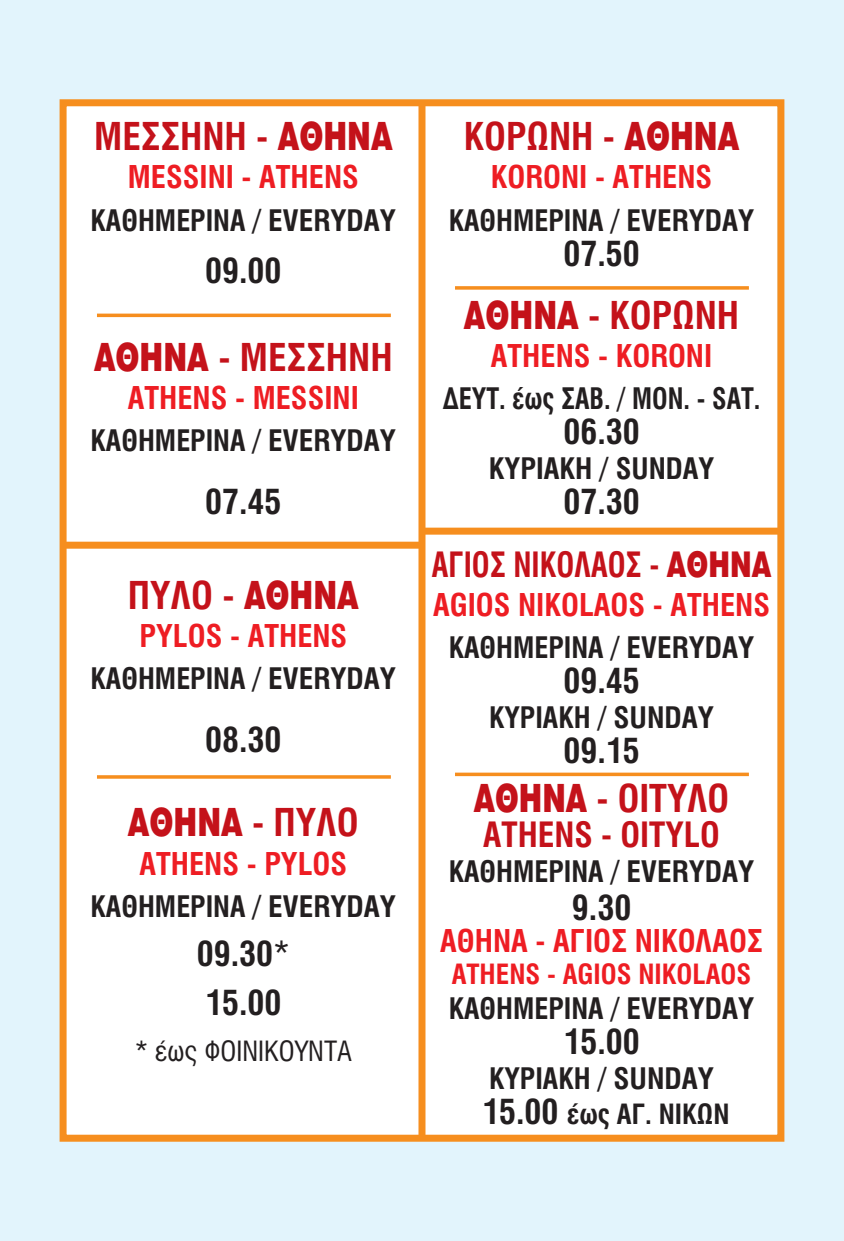
<style>
.page{position:relative;width:844px;height:1241px;background:#fff}
.page>*{position:absolute;margin:0;border:0;box-sizing:border-box;transform-origin:0 0}
.t1{font:38.5px "UB Helvetica Cond Bold";color:#c4121a}
.t2{font:900 38.5px "UB Helvetica";color:#c4121a;scale:.75 1}
.t3{font:35px/49px "UB Helvetica Cond Bold";color:#231f20}
.t4{font:35px/63px "UB Helvetica Cond Bold";color:#c4121a;text-align:center;scale:.9 1}
.t5{font:35px "UB Helvetica Cond Bold";color:#c4121a}
.t6{font:31.5px "UB Helvetica Cond Bold";color:#ee1d23}
.t7{font:29.75px "UB Helvetica Cond Bold";color:#231f20}
.t8{font:29.75px "UB Helvetica Cond Bold";color:#231f20;scale:.92 1}
.t9{font:28px "UB Helvetica Cond Bold";color:#ee1d23}
.t10{font:28px "UB Helvetica Cond Bold";color:#231f20}
.t11{font:28px "UB Helvetica Cond";color:#231f20}
.s1{font-family:"UB Helvetica";font-weight:900}
.s2{font-family:"UB Helvetica Cond Bold";font-weight:400}
.s3{font-family:"UB Helvetica Cond"}
.s4{color:#231f20}
.s5{font-size:35px}
</style>
<div class="page">
<div style="left:0;top:0;width:843px;height:1240px;background:#e2f4fc"></div>
<div style="left:67px;top:106px;width:710px;height:1028px;background:#fff"></div>
<div style="left:60px;top:99px;width:724px;height:1042px;border:7px solid #f68e1e"></div>
<div style="left:418px;top:103px;width:7px;height:1035px;background:#f68e1e"></div>
<svg style="left:97px;top:313px;width:294px;height:4px"></svg>
<hr style="left:97px;top:775px;width:294px;height:3px;background:#f68e1e">
<hr style="left:455px;top:286px;width:293px;height:3px;background:#f68e1e">
<svg style="left:455px;top:772px;width:293px;height:4px"></svg>
<div style="left:422px;top:527px;width:361px;height:7px;background:#f68e1e"></div>
<div style="left:61px;top:541px;width:361px;height:7px;background:#f68e1e"></div>
<p class="t1" style="left:94px;top:114px;width:300px">ME™™HNH - <span class="s1">A£HNA</span></p>
<p class="t6" style="left:128px;top:159px;width:232px">MESSINI - ATHENS</p>
<p class="t7" style="left:91px;top:203px;width:307px">KA£HMEPINA / EVERYDAY</p>
<p class="t3" style="left:205px;top:246px;width:78px">09.00</p>
<p class="t1" style="left:94px;top:335px;width:300px"><span class="s1">A£HNA</span> - ME™™HNH</p>
<p class="t6" style="left:128px;top:380px;width:232px">ATHENS - MESSINI</p>
<p class="t7" style="left:91px;top:423px;width:307px">KA£HMEPINA / EVERYDAY</p>
<p class="t3" style="left:205px;top:477px;width:78px">07.45</p>
<p class="t1" style="left:128px;top:573px;width:232px">¶À§√ - <span class="s1">A£HNA</span></p>
<p class="t6" style="left:139px;top:618px;width:209px">PYLOS - ATHENS</p>
<p class="t7" style="left:91px;top:661px;width:307px">KA£HMEPINA / EVERYDAY</p>
<p class="t3" style="left:205px;top:715px;width:78px">08.30</p>
<p class="t2" style="left:128px;top:800px;width:309px">A£HNA <span class="s2">- ¶À§√</span></p>
<p class="t6" style="left:139px;top:845px;width:209px">ATHENS - PYLOS</p>
<p class="t7" style="left:91px;top:889px;width:307px">KA£HMEPINA / EVERYDAY</p>
<p class="t3" style="left:197px;top:929px;width:95px">09.30<span class="s3">*<br></span>15.00</p>
<p class="t11" style="left:135px;top:1034px;width:219px">* ¤ˆ˜ º√π¡π∫√À¡∆∞</p>
<p class="t1" style="left:464px;top:114px;width:277px">KOPøNH - <span class="s1">A£HNA</span></p>
<p class="t6" style="left:491px;top:159px;width:223px">KORONI - ATHENS</p>
<p class="t7" style="left:448px;top:203px;width:307px">KA£HMEPINA / EVERYDAY</p>
<p class="t3" style="left:563px;top:229px;width:78px">07.50</p>
<p class="t1" style="left:464px;top:293px;width:277px"><span class="s1">A£HNA</span> - KOPøNH</p>
<p class="t6" style="left:491px;top:338px;width:223px">ATHENS - KORONI</p>
<p class="t8" style="left:442px;top:381px;width:347px">¢∂À∆. ¤ˆ˜ ™∞µ. / MON. - SAT.</p>
<p class="t3" style="left:563px;top:407px;width:78px">06.30</p>
<p class="t7" style="left:488px;top:451px;width:227px">∫Àƒπ∞∫∏ / SUNDAY</p>
<p class="t4" style="left:432px;top:470px;width:378px"><span class="s4">07.30<br></span>A°IO™ ¡π∫√§∞√™ - <span class="s1">A£HNA</span></p>
<p class="t6" style="left:433px;top:586px;width:338px">AGIOS ¡π∫√LAOS - ATHENS</p>
<p class="t7" style="left:448px;top:630px;width:307px">KA£HMEPINA / EVERYDAY</p>
<p class="t3" style="left:563px;top:656px;width:78px">09.45</p>
<p class="t7" style="left:489px;top:700px;width:226px">KÀƒπ∞∫∏ / SUNDAY</p>
<p class="t3" style="left:563px;top:726px;width:78px">09.15</p>
<p class="t1" style="left:474px;top:776px;width:257px"><span class="s1">A£HNA</span> - √π∆À§√</p>
<p class="t5" style="left:483px;top:814px;width:238px">ATHENS - OITYLO</p>
<p class="t7" style="left:448px;top:854px;width:307px">KA£HMEPINA / EVERYDAY</p>
<p class="t3" style="left:571px;top:883px;width:61px">9.30</p>
<p class="t6" style="left:440px;top:922px;width:324px">∞£∏¡∞ - ∞°π√™ ¡π∫√§∞√™</p>
<p class="t9" style="left:451px;top:957px;width:301px">ATHENS - AGIOS NIKOLAOS</p>
<p class="t7" style="left:448px;top:990px;width:307px">KA£HMEPINA / EVERYDAY</p>
<p class="t3" style="left:563px;top:1016px;width:78px">15.00</p>
<p class="t7" style="left:489px;top:1060px;width:226px">KÀƒπ∞∫∏ / SUNDAY</p>
<p class="t10" style="left:482px;top:1097px;width:249px"><span class="s5">15.00</span> ¤ˆ˜ ∞°. ¡π∫ø¡</p>
</div>
